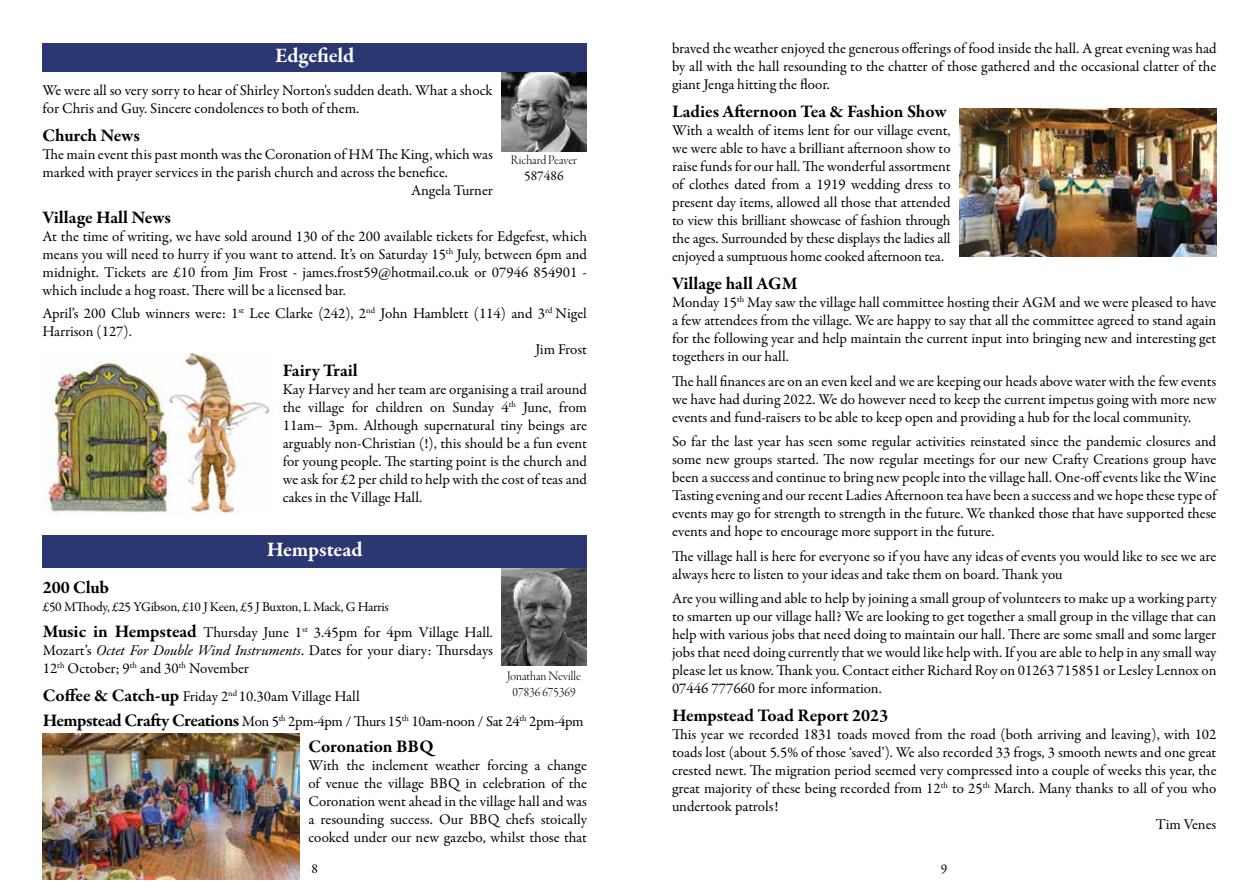
<style>
.page{position:relative;width:1259px;height:893px;background:#fff}
.page>*{position:absolute;margin:0;border:0;box-sizing:border-box;transform-origin:0 0}
.t1{font:700 21px "Garamond Premr Pro";letter-spacing:-.01em;color:#fff}
.t2{font:700 18px "Garamond Premr Pro";letter-spacing:-.005em;color:#000}
.t3{font:15px/18px "Garamond Premr Pro";color:#000;text-align:justify}
.t4{font:15px/25.8px "Garamond Premr Pro";letter-spacing:-.02em;color:#000}
.t5{font:13.5px "Garamond Premr Pro";letter-spacing:-.02em;color:#000}
.t6{font:13.5px/16.5px "Garamond Premr Pro Lt Disp";color:#000;text-align:center}
.s1{font-weight:700;font-size:18px}
.s2{font-style:italic}
</style>
<div class="page">
<img style="left:502px;top:72px;width:85px;height:79px">
<div style="left:43px;top:43px;width:544px;height:29px;background:#2a3770"></div>
<img style="left:501px;top:568px;width:85px;height:98px">
<div style="left:43px;top:536px;width:544px;height:32px;background:#2a3770"></div>
<img style="left:43px;top:351px;width:227px;height:163px">
<img style="left:959px;top:109px;width:257px;height:148px">
<img style="left:43px;top:734px;width:257px;height:146px">
<h1 class="t1" style="left:275px;top:43px;width:81px">Edgefield</h1>
<p class="t3" style="left:43px;top:82px;width:452px">We were all so very sorry to hear of Shirley Norton's sudden death. What a shock for Chris and Guy. Sincere condolences to both of them.</p>
<p class="t2" style="left:43px;top:125px;width:99px">Church News</p>
<p class="t3" style="left:43px;top:146px;width:452px">The main event this past month was the Coronation of HM The King, which was</p>
<p class="t3" style="left:43px;top:164px;width:407px">marked with prayer services in the parish church and across the benefice.</p>
<p class="t3" style="left:411px;top:182px;width:83px">Angela Turner</p>
<p class="t2" style="left:43px;top:207px;width:130px">Village Hall News</p>
<p class="t3" style="left:43px;top:228px;width:546px">At the time of writing, we have sold around 130 of the 200 available tickets for Edgefest, which means you will need to hurry if you want to attend. It’s on Saturday 15<sup>th</sup> July, between 6pm and midnight. Tickets are £10 from Jim Frost - james.frost59@hotmail.co.uk or 07946 854901 - which include a hog roast. There will be a licensed bar.</p>
<p class="t3" style="left:43px;top:304px;width:546px">April’s 200 Club winners were: 1<sup>st</sup> Lee Clarke (242), 2<sup>nd</sup> John Hamblett (114) and 3<sup>rd</sup> Nigel</p>
<p class="t3" style="left:43px;top:322px;width:91px">Harrison (127).</p>
<p class="t3" style="left:535px;top:341px;width:53px">Jim Frost</p>
<p class="t2" style="left:283px;top:359px;width:77px">Fairy Trail</p>
<p class="t3" style="left:283px;top:381px;width:306px">Kay Harvey and her team are organising a trail around the village for children on Sunday 4<sup>th</sup> June, from 11am– 3pm. Although supernatural tiny beings are arguably non-Christian (!), this should be a fun event for young people. The starting point is the church and we ask for £2 per child to help with the cost of teas and cakes in the Village Hall.</p>
<p class="t6" style="left:511px;top:152px;width:68px">Richard Peaver</p>
<p class="t5" style="left:524px;top:168px;width:41px">587486</p>
<h1 class="t1" style="left:267px;top:537px;width:97px">Hempstead</h1>
<p class="t2" style="left:43px;top:576px;width:68px">200 Club</p>
<p class="t5" style="left:43px;top:598px;width:348px">£50 MThody, £25 YGibson, £10 J Keen, £5 J Buxton, L Mack, G Harris</p>
<p class="t3" style="left:43px;top:623px;width:452px"><span class="s1">Music in Hempstead</span> Thursday June 1<sup>st</sup> 3.45pm for 4pm Village Hall.<br>Mozart’s <span class="s2">Octet For Double Wind Instruments</span>. Dates for your diary: Thursdays 12<sup>th</sup> October; 9<sup>th</sup> and 30<sup>th</sup> November</p>
<p class="t4" style="left:43px;top:683px;width:542px"><span class="s1">Coffee &amp; Catch-up</span> Friday 2<sup>nd</sup> 10.30am Village Hall<br><span class="s1">Hempstead Crafty Creations</span> Mon 5<sup>th</sup> 2pm-4pm / Thurs 15<sup>th</sup> 10am-noon / Sat 24<sup>th</sup> 2pm-4pm</p>
<p class="t2" style="left:308px;top:736px;width:127px">Coronation BBQ</p>
<p class="t3" style="left:308px;top:757px;width:280px">With the inclement weather forcing a change of venue the village BBQ in celebration of the Coronation went ahead in the village hall and was a resounding success. Our BBQ chefs stoically cooked under our new gazebo, whilst those that</p>
<p class="t6" style="left:507px;top:668px;width:76px">Jonathan Neville<br>07836 675369</p>
<p class="t3" style="left:672px;top:40px;width:546px">braved the weather enjoyed the generous offerings of food inside the hall. A great evening was had by all with the hall resounding to the chatter of those gathered and the occasional clatter of the giant Jenga hitting the floor.</p>
<p class="t2" style="left:672px;top:101px;width:276px">Ladies Afternoon Tea &amp; Fashion Show</p>
<p class="t3" style="left:672px;top:122px;width:280px">With a wealth of items lent for our village event, we were able to have a brilliant afternoon show to raise funds for our hall. The wonderful assortment of clothes dated from a 1919 wedding dress to present day items, allowed all those that attended to view this brilliant showcase of fashion through the ages. Surrounded by these displays the ladies all enjoyed a sumptuous home cooked afternoon tea.</p>
<p class="t2" style="left:672px;top:273px;width:127px">Village hall AGM</p>
<p class="t3" style="left:672px;top:294px;width:546px">Monday 15<sup>th</sup> May saw the village hall committee hosting their AGM and we were pleased to have a few attendees from the village. We are happy to say that all the committee agreed to stand again for the following year and help maintain the current input into bringing new and interesting get togethers in our hall.</p>
<p class="t3" style="left:672px;top:372px;width:546px">The hall finances are on an even keel and we are keeping our heads above water with the few events we have had during 2022. We do however need to keep the current impetus going with more new events and fund-raisers to be able to keep open and providing a hub for the local community.</p>
<p class="t3" style="left:672px;top:433px;width:546px">So far the last year has seen some regular activities reinstated since the pandemic closures and some new groups started. The now regular meetings for our new Crafty Creations group have been a success and continue to bring new people into the village hall. One-off events like the Wine Tasting evening and our recent Ladies Afternoon tea have been a success and we hope these type of events may go for strength to strength in the future. We thanked those that have supported these events and hope to encourage more support in the future.</p>
<p class="t3" style="left:672px;top:547px;width:546px">The village hall is here for everyone so if you have any ideas of events you would like to see we are always here to listen to your ideas and take them on board. Thank you</p>
<p class="t3" style="left:672px;top:589px;width:546px">Are you willing and able to help by joining a small group of volunteers to make up a working party to smarten up our village hall? We are looking to get together a small group in the village that can help with various jobs that need doing to maintain our hall. There are some small and some larger jobs that need doing currently that we would like help with. If you are able to help in any small way please let us know. Thank you. Contact either Richard Roy on 01263 715851 or Lesley Lennox on 07446 777660 for more information.</p>
<p class="t2" style="left:672px;top:704px;width:218px">Hempstead Toad Report 2023</p>
<p class="t3" style="left:672px;top:725px;width:546px">This year we recorded 1831 toads moved from the road (both arriving and leaving), with 102</p>
<p class="t3" style="left:672px;top:743px;width:546px">toads lost (about 5.5% of those ‘saved’). We also recorded 33 frogs, 3 smooth newts and one great</p>
<p class="t3" style="left:672px;top:761px;width:546px">crested newt. The migration period seemed very compressed into a couple of weeks this year, the</p>
<p class="t3" style="left:672px;top:779px;width:546px">great majority of these being recorded from 12<sup>th</sup> to 25<sup>th</sup> March. Many thanks to all of you who</p>
<p class="t3" style="left:672px;top:797px;width:108px">undertook patrols!</p>
<p class="t3" style="left:1155px;top:815px;width:62px">Tim Venes</p>
<p class="t5" style="left:311px;top:861px;width:8px">8</p>
<p class="t5" style="left:941px;top:861px;width:8px">9</p>
</div>
